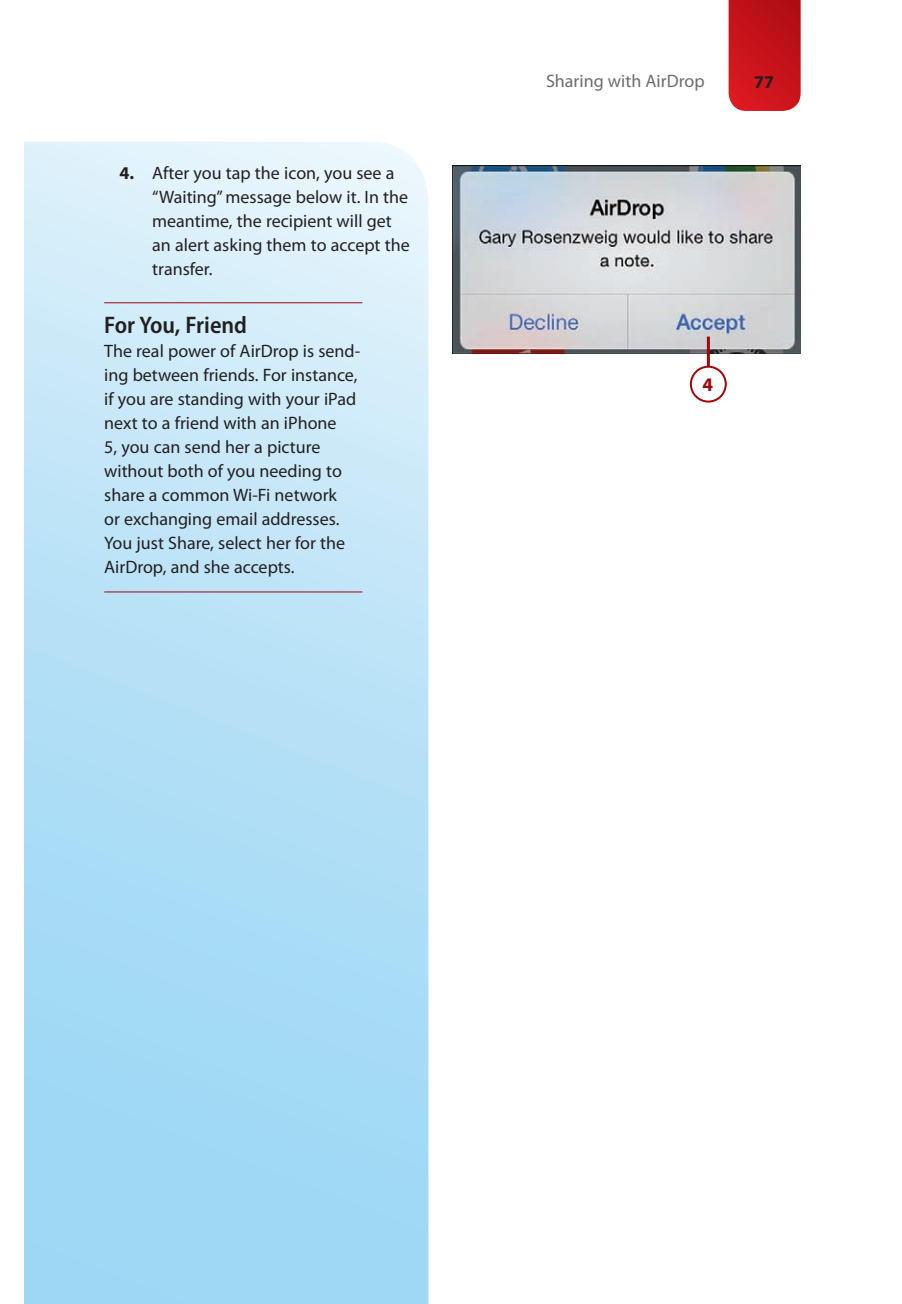
<style>
.page{position:relative;width:902px;height:1304px;background:#fff}
.page>*{position:absolute;margin:0;border:0;box-sizing:border-box;transform-origin:0 0}
.t1{font:600 semi-condensed 24px "Myriad Pro";color:#231f20}
.t2{font:700 19.2px "Myriad Pro";color:#9d070d}
.t3{font:18px/24px "Myriad Pro";color:#231f20}
.t4{font:18px "Myriad Pro";color:#6c6d70}
.t5{font:700 18px "Myriad Pro";color:#231f20}
.s1{font-weight:700}
</style>
<div class="page">
<svg style="left:25px;top:142px;width:403px;height:1161px;background:#b8e2f7"></svg>
<svg style="left:728px;top:0;width:72px;height:111px;background:#c71820"></svg>
<hr style="left:104px;top:302px;width:258px;height:1px;background:#9d070d">
<hr style="left:104px;top:591px;width:258px;height:1px;background:#9d070d">
<img style="left:452px;top:166px;width:348px;height:188px">
<hr style="left:706px;top:336px;width:3px;height:54px;background:#9d070d">
<div style="left:690px;top:367px;width:35px;height:34px;background:#fff;border-radius:50%"></div>
<div style="left:689px;top:366px;width:37px;height:36px;border:2px solid #9d070d;border-radius:50%"></div>
<p class="t3" style="left:152px;top:162px;width:259px;text-indent:-33px"><span class="s1">4.</span> After you tap the icon, you see a “Waiting” message below it. In the meantime, the recipient will get an alert asking them to accept the transfer.</p>
<h1 class="t1" style="left:104px;top:316px;width:144px">For You, Friend</h1>
<p class="t3" style="left:104px;top:340px;width:257px">The real power of AirDrop is send&shy;ing between friends. For instance, if you are standing with your iPad next to a friend with an iPhone<br>5, you can send her a picture without both of you needing to share a common Wi-Fi network<br>or exchanging email addresses.<br>You just Share, select her for the<br>AirDrop, and she accepts.</p>
<p class="t4" style="left:546px;top:74px;width:160px">Sharing with AirDrop</p>
<p class="t5" style="left:754px;top:75px;width:21px">77</p>
<p class="t2" style="left:702px;top:377px;width:12px">4</p>
</div>
